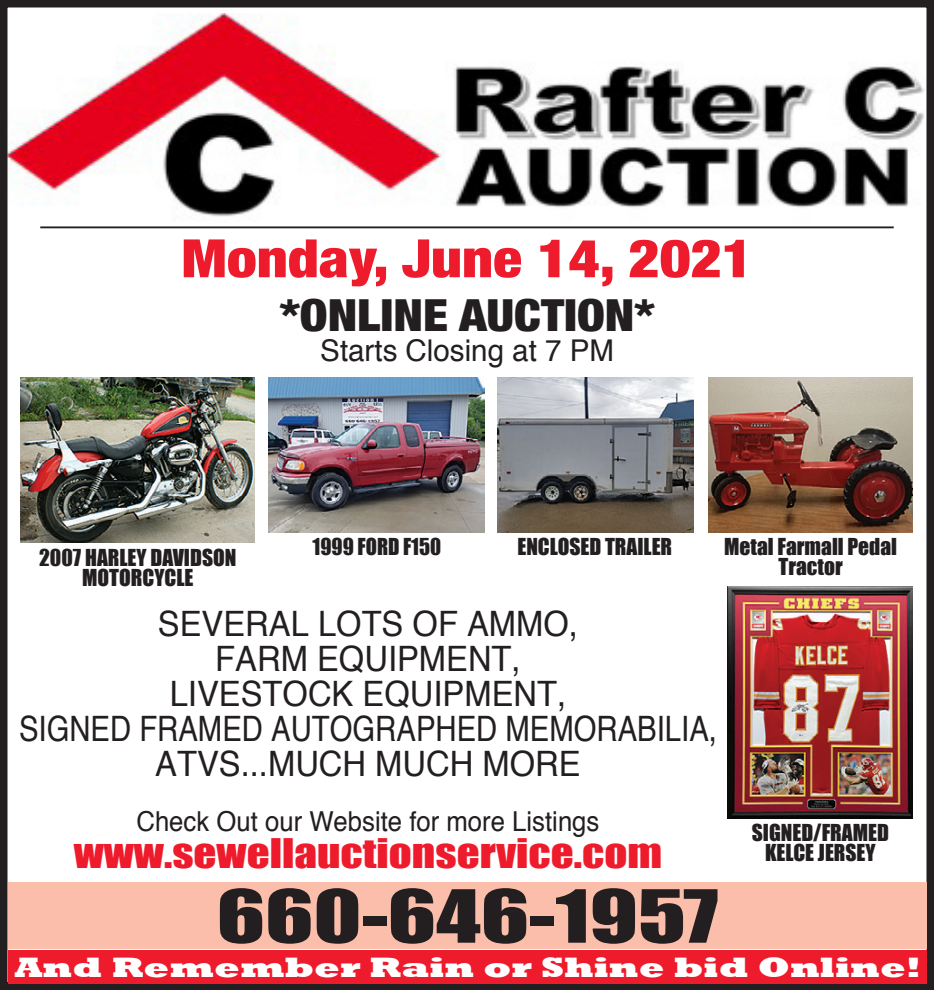
<style>
.page{position:relative;width:934px;height:990px;background:#fff}
.page>*{position:absolute;margin:0;border:0;box-sizing:border-box;transform-origin:0 0}
.t1{font:67.75px "Impact";color:#231f20;scale:1.32 1}
.t2{font:900 condensed 53px "Helvetica Neue";color:#ee1b2c;scale:1.13 1}
.t3{font:900 condensed 44.25px "Helvetica Neue";color:#231f20;scale:1.13 1}
.t4{font:37.5px "Impact";color:#ee1b2c;scale:1.2 1}
.t5{font:condensed 35px/35px "Helvetica";color:#231f20;text-align:center;scale:1.14 1}
.t6{font:condensed 30px "Helvetica";color:#231f20;scale:1.2 1}
.t7{font:800 28.75px "Rockwell";color:#fff;scale:1.29 1}
.t8{font:condensed 27.5px "Helvetica";color:#231f20;scale:1.14 1}
.t9{font:21.5px/19.5px "Impact";color:#231f20;text-align:center}
.t10{font:21.5px "Impact";color:#231f20;scale:.96 1}
</style>
<div class="page">
<img style="left:9px;top:13px;width:915px;height:216px">
<div style="left:0;top:0;width:934px;height:990px;border:8px solid #231f20"></div>
<div style="left:8px;top:883px;width:919px;height:66px;background:#fabeab"></div>
<div style="left:8px;top:950px;width:919px;height:33px;background:#ee1b2c"></div>
<hr style="left:40px;top:226px;width:853px;height:2px;background:#231f20">
<img style="left:21px;top:377px;width:234px;height:166px">
<img style="left:498px;top:377px;width:195px;height:155px">
<img style="left:708px;top:377px;width:204px;height:155px">
<img style="left:728px;top:586px;width:184px;height:232px">
<img style="left:269px;top:377px;width:215px;height:155px">
<h2 class="t2" style="left:181px;top:215px;width:507px">Monday, June 14, 2021</h2>
<p class="t3" style="left:280px;top:279px;width:333px">*ONLINE AUCTION*</p>
<p class="t6" style="left:320px;top:332px;width:246px">Starts Closing at 7 PM</p>
<p class="t9" style="left:39px;top:547px;width:199px">2007 HARLEY DAVIDSON<br>MOTORCYCLE</p>
<p class="t10" style="left:313px;top:530px;width:135px">1999 FORD F150</p>
<p class="t9" style="left:517px;top:536px;width:156px">ENCLOSED TRAILER</p>
<p class="t9" style="left:724px;top:536px;width:174px">Metal Farmall Pedal<br>Tractor</p>
<p class="t5" style="left:19px;top:605px;width:614px">SEVERAL LOTS OF AMMO,<br>FARM EQUIPMENT,<br>LIVESTOCK EQUIPMENT,<br>SIGNED FRAMED AUTOGRAPHED MEMORABILIA,<br>ATVS...MUCH MUCH MORE</p>
<p class="t8" style="left:136px;top:804px;width:408px">Check Out our Website for more Listings</p>
<p class="t4" style="left:74px;top:824px;width:492px">www.sewellauctionservice.com</p>
<p class="t9" style="left:752px;top:822px;width:139px">SIGNED/FRAMED<br>KELCE JERSEY</p>
<h1 class="t1" style="left:217px;top:864px;width:381px">660-646-1957</h1>
<p class="t7" style="left:14px;top:950px;width:704px">And Remember Rain or Shine bid Online!</p>
</div>
